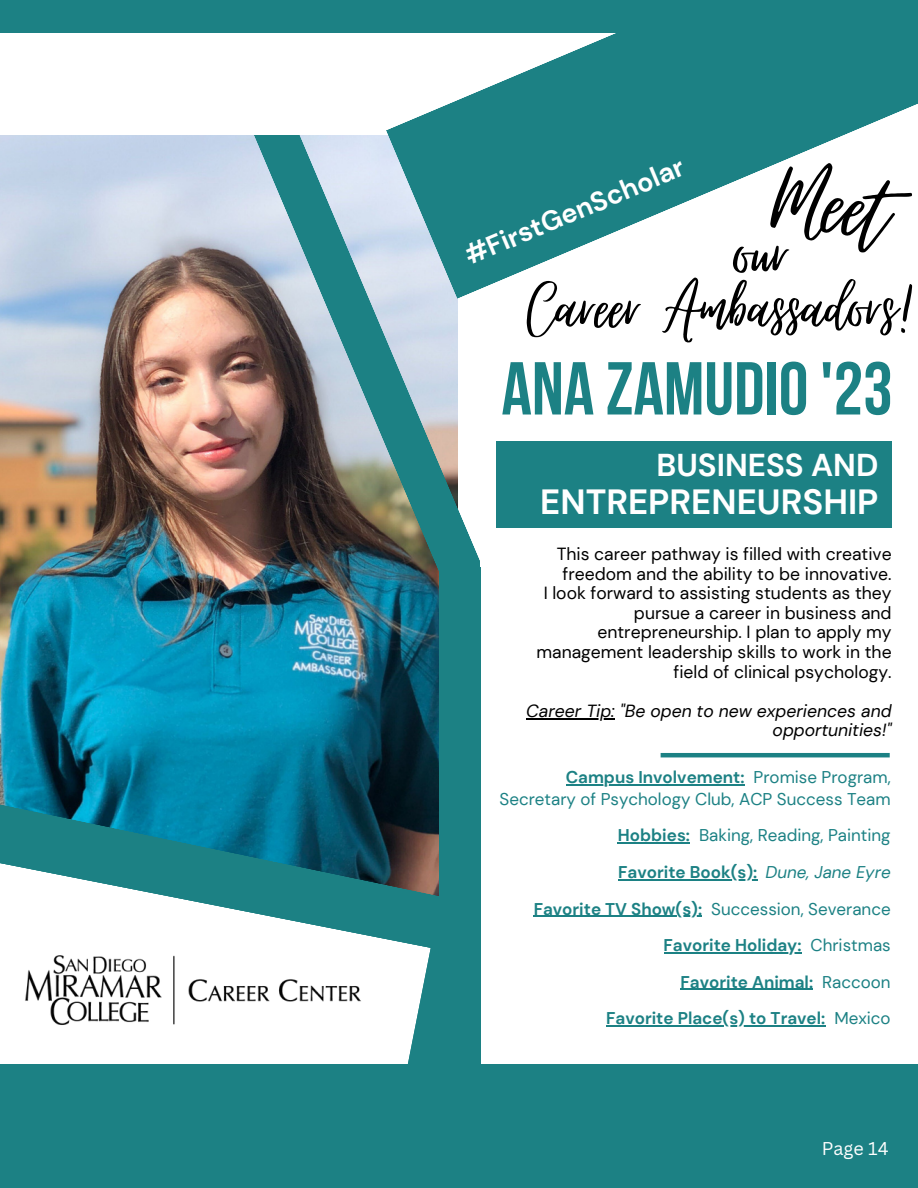
<style>
.page{position:relative;width:918px;height:1188px;background:#fff}
.page>*{position:absolute;margin:0;border:0;box-sizing:border-box;transform-origin:0 0}
.t1{font:126.9px "Virtual";color:#000}
.t2{font:93.6px "Virtual";color:#000}
.t3{font:88.65px "Virtual";color:#000}
.t4{font:700 74.7px "Bebas Neue";color:#1c8184}
.t5{font:700 34.95px "DM Sans";color:#fff}
.t6{font:700 31.5px "DM Sans";color:#fff}
.t7{font:700 27.15px "DM Sans";color:#fff}
.t8{font:18px "Canva Sans";color:#fff}
.t9{font:17.55px/19.5px "DM Sans";color:#000;text-align:right}
.t10{font:italic 17.55px/19.5px "DM Sans";color:#000;text-align:right}
.t11{font:700 16.95px/36.6px "DM Sans";color:#1c8184;text-align:right}
.t12{font:16.95px/22px "DM Sans";color:#1c8184;text-align:right}
.s1{font-weight:700}
.s2{font-weight:400}
.s3{font-weight:400;font-style:italic}
</style>
<div class="page">
<img style="left:0;top:135px;width:439px;height:650px">
<img style="left:240px;top:135px;width:241px;height:445px">
<div style="left:439px;top:562px;width:41px;height:524px;background:#1c8184"></div>
<svg style="left:0;top:785px;width:439px;height:280px;background:#0a647a"></svg>
<div style="left:497px;top:442px;width:395px;height:86px;background:#1c8184"></div>
<hr style="left:661px;top:753px;width:229px;height:4px;background:#1c8184">
<div style="left:480px;top:554px;width:14px;height:13px;background:#fff"></div>
<hr style="left:526px;top:718px;width:89px;height:2px;background:#000">
<hr style="left:566px;top:784px;width:179px;height:1px;background:#1c8184">
<hr style="left:618px;top:842px;width:72px;height:2px;background:#1c8184">
<hr style="left:618px;top:879px;width:139px;height:2px;background:#1c8184">
<hr style="left:534px;top:915px;width:168px;height:2px;background:#1c8184">
<hr style="left:664px;top:952px;width:137px;height:2px;background:#1c8184">
<hr style="left:681px;top:989px;width:132px;height:1px;background:#1c8184">
<hr style="left:606px;top:1025px;width:219px;height:2px;background:#1c8184">
<svg style="left:0;top:837px;width:431px;height:228px"></svg>
<img style="left:17px;top:948px;width:347px;height:91px">
<div style="left:0;top:1065px;width:918px;height:123px;background:#1c8184"></div>
<div style="left:0;top:0;width:918px;height:33px;background:#1c8184"></div>
<svg style="left:386px;top:33px;width:532px;height:266px;fill:#1c8184"></svg>
<h1 class="t1" style="left:786px;top:129px;width:115px;rotate:8deg">Meet</h1>
<h3 class="t7" style="left:459px;top:241px;width:237px;rotate:-23deg">#FirstGenScholar</h3>
<h2 class="t2" style="left:733px;top:203px;width:57px">our</h2>
<h3 class="t3" style="left:528px;top:260px;width:390px">Career Ambassadors!</h3>
<h3 class="t4" style="left:501px;top:358px;width:393px">ANA ZAMUDIO'23</h3>
<h3 class="t6" style="left:656px;top:445px;width:224px">BUSINESS AND</h3>
<h3 class="t5" style="left:540px;top:480px;width:340px">ENTREPRENEURSHIP</h3>
<p class="t9" style="left:536px;top:545px;width:357px">This career pathway is filled with creative freedom and the ability to be innovative.<br>I look forward to assisting students as they pursue a career in business and entrepreneurship. I plan to apply my management leadership skills to work in the field of clinical psychology.</p>
<p class="t10" style="left:526px;top:701px;width:367px">Career Tip: "Be open to new experiences and opportunities!"</p>
<p class="t12" style="left:500px;top:766px;width:393px"><span class="s1">Campus Involvement:</span> Promise Program,<br>Secretary of Psychology Club, ACP Success Team</p>
<p class="t11" style="left:534px;top:817px;width:359px">Hobbies: <span class="s2">Baking, Reading, Painting<br></span>Favorite Book(s): <span class="s3">Dune, Jane Eyre<br></span>Favorite TV Show(s): <span class="s2">Succession, Severance </span>Favorite Holiday: <span class="s2">Christmas<br></span>Favorite Animal: <span class="s2">Raccoon<br></span>Favorite Place(s) to Travel: <span class="s2">Mexico</span></p>
<p class="t8" style="left:822px;top:1136px;width:68px">Page 14</p>
</div>
